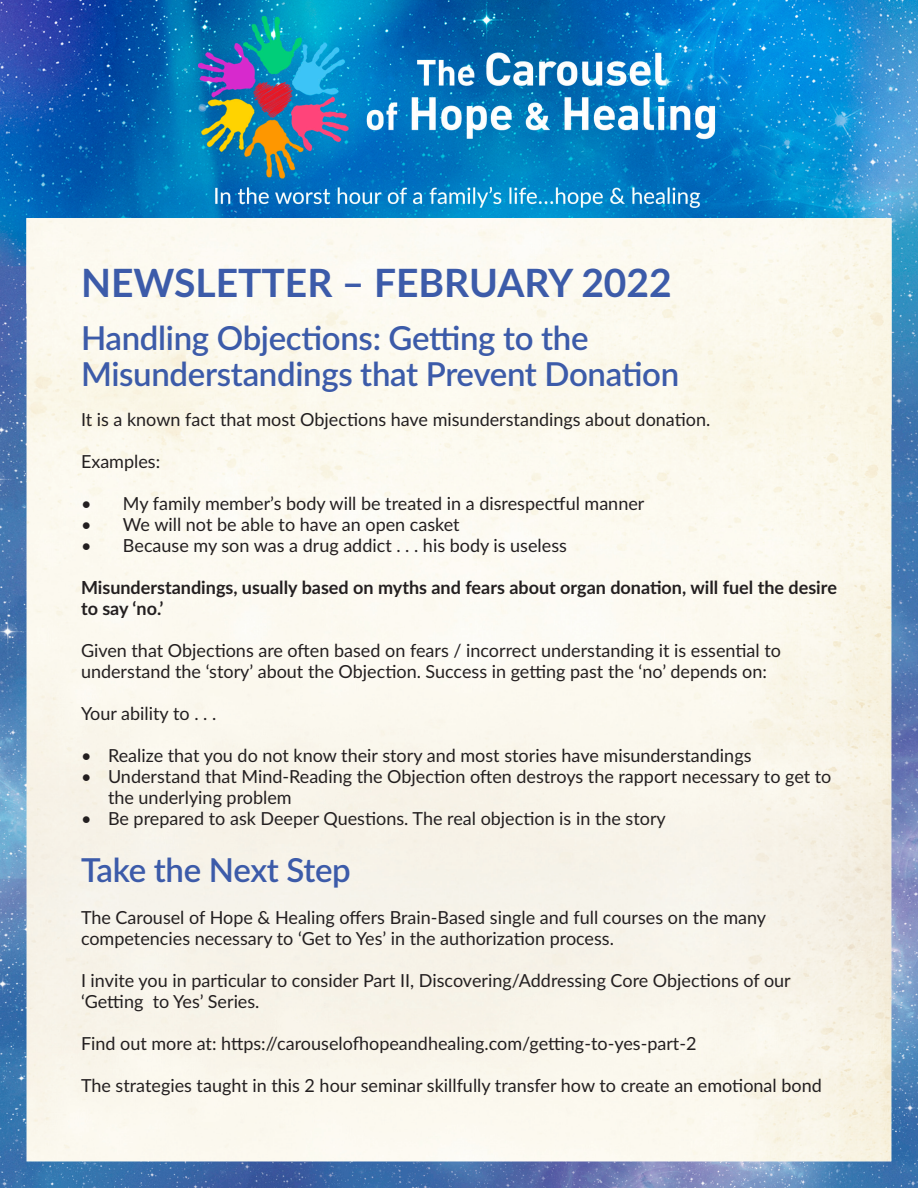
<style>
.page{position:relative;width:918px;height:1188px;background:#fff}
.page>*{position:absolute;margin:0;border:0;box-sizing:border-box;transform-origin:0 0}
.t1{font:700 39px "Lato";color:#3c5ba9}
.t2{font:600 33px/36px "Lato";letter-spacing:-.01em;color:#3c5ba9}
.t3{font:18px/21px "Lato";color:#231f20}
.t4{font:700 18px/21px "Lato";color:#231f20}
</style>
<div class="page">
<img style="left:0;top:0;width:918px;height:1188px">
<h1 class="t1" style="left:81px;top:254px;width:592px">NEWSLETTER – FEBRUARY 2022</h1>
<h2 class="t2" style="left:81px;top:319px;width:600px">Handling Objections: Getting to the<br>Misunderstandings that Prevent Donation</h2>
<p class="t3" style="left:81px;top:408px;width:631px">It is a known fact that most Objections have misunderstandings about donation.</p>
<p class="t3" style="left:81px;top:450px;width:81px">Examples:</p>
<p class="t3" style="left:81px;top:492px;width:565px">• My family member’s body will be treated in a disrespectful manner</p>
<p class="t3" style="left:81px;top:513px;width:380px">• We will not be able to have an open casket</p>
<p class="t3" style="left:81px;top:534px;width:487px">• Because my son was a drug addict . . . his body is useless</p>
<p class="t4" style="left:81px;top:576px;width:757px">Misunderstandings, usually based on myths and fears about organ donation, will fuel the desire to say ‘no.’</p>
<p class="t3" style="left:81px;top:639px;width:702px">Given that Objections are often based on fears / incorrect understanding it is essential to understand the ‘story’ about the Objection. Success in getting past the ‘no’ depends on:</p>
<p class="t3" style="left:81px;top:702px;width:137px">Your ability to . . .</p>
<p class="t3" style="left:81px;top:744px;width:672px">• Realize that you do not know their story and most stories have misunderstandings</p>
<p class="t3" style="left:108px;top:765px;width:725px;text-indent:-27px">• Understand that Mind-Reading the Objection often destroys the rapport necessary to get to the underlying problem</p>
<p class="t3" style="left:81px;top:807px;width:586px">• Be prepared to ask Deeper Questions. The real objection is in the story</p>
<h2 class="t2" style="left:81px;top:851px;width:271px">Take the Next Step</h2>
<p class="t3" style="left:81px;top:906px;width:687px">The Carousel of Hope &amp; Healing offers Brain-Based single and full courses on the many competencies necessary to ‘Get to Yes’ in the authorization process.</p>
<p class="t3" style="left:81px;top:969px;width:711px">I invite you in particular to consider Part II, Discovering/Addressing Core Objections of our ‘Getting to Yes’ Series.</p>
<p class="t3" style="left:81px;top:1032px;width:617px">Find out more at: https://carouselofhopeandhealing.com/getting-to-yes-part-2</p>
<p class="t3" style="left:81px;top:1074px;width:742px">The strategies taught in this 2 hour seminar skillfully transfer how to create an emotional bond</p>
</div>
